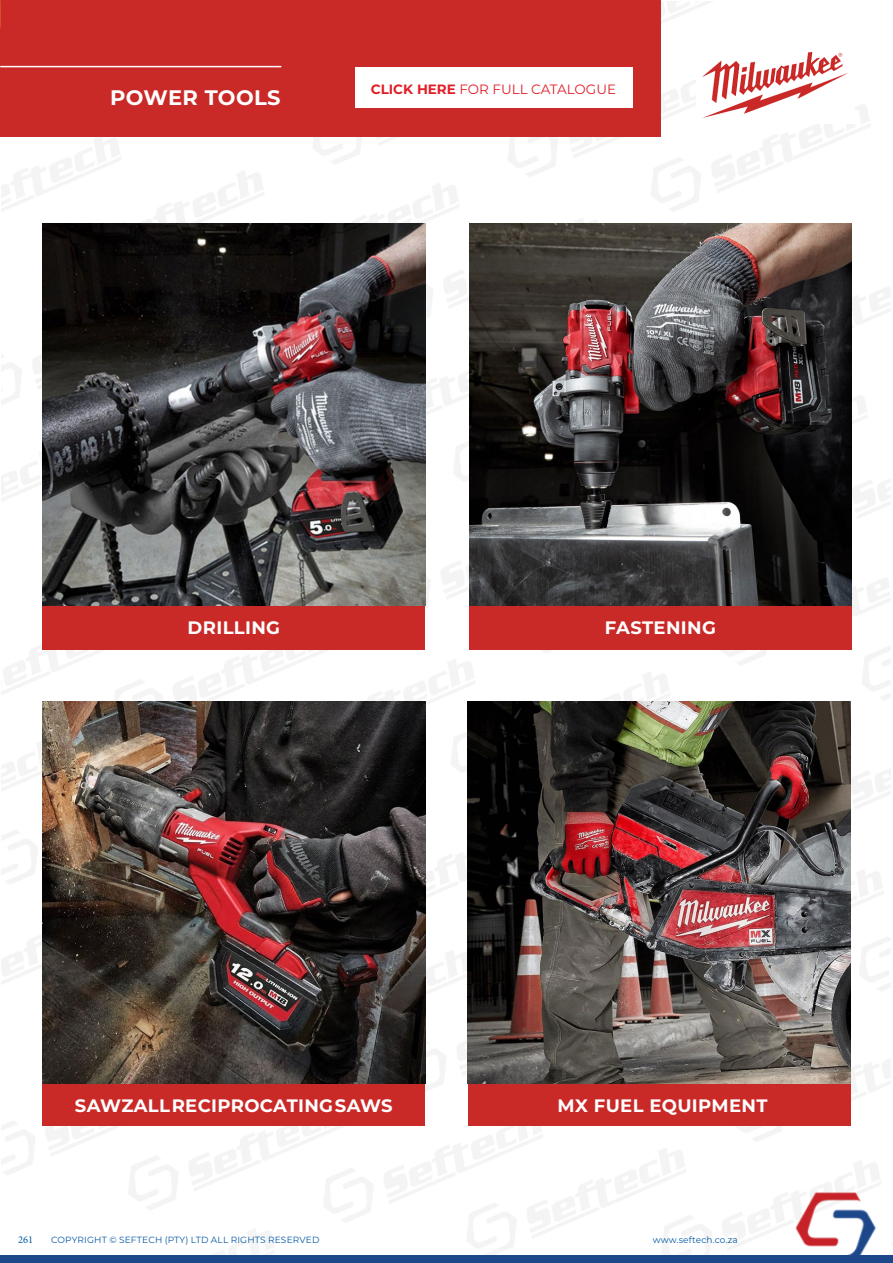
<style>
.page{position:relative;width:893px;height:1263px;background:#fff}
.page>*{position:absolute;margin:0;border:0;box-sizing:border-box;transform-origin:0 0}
.t1{font:700 21px "Montserrat";letter-spacing:.02em;color:#fff}
.t2{font:700 18px "Montserrat";letter-spacing:.02em;color:#fff}
.t3{font:13.5px "Montserrat";color:#e11e28}
.t4{font:10.5px "Minion Pro";color:#0057a5}
.t5{font:9px "Montserrat";letter-spacing:.02em;color:#0057a5}
.s1{font-weight:700}
</style>
<div class="page">
<img style="left:1px;top:0;width:890px;height:1173px">
<img style="left:0;top:1173px;width:893px;height:90px">
<div style="left:43px;top:1067px;width:382px;height:59px;background:#c92a28"></div>
<div style="left:468px;top:1067px;width:382px;height:59px;background:#c92a28"></div>
<div style="left:469px;top:591px;width:383px;height:59px;background:#c92a28"></div>
<div style="left:43px;top:591px;width:382px;height:59px;background:#c92a28"></div>
<div style="left:0;top:0;width:660px;height:137px;background:#c92a28"></div>
<hr style="left:1px;top:66px;width:280px;height:1px;background:#fff">
<img style="left:469px;top:223px;width:383px;height:383px">
<img style="left:43px;top:223px;width:382px;height:383px">
<img style="left:468px;top:701px;width:382px;height:383px">
<img style="left:697px;top:47px;width:157px;height:76px">
<img style="left:43px;top:701px;width:382px;height:383px">
<div style="left:356px;top:67px;width:277px;height:41px;background:#fff"></div>
<h1 class="t1" style="left:110px;top:83px;width:172px">POWER TOOLS</h1>
<h3 class="t3" style="left:371px;top:80px;width:247px"><span class="s1">CLICK HERE</span> FOR FULL CATALOGUE</h3>
<h2 class="t2" style="left:188px;top:615px;width:94px">DRILLING</h2>
<h2 class="t2" style="left:605px;top:615px;width:113px">FASTENING</h2>
<h2 class="t2" style="left:75px;top:1093px;width:319px">SAWZALL RECIPROCATING SAWS</h2>
<h2 class="t2" style="left:558px;top:1093px;width:211px">MX FUEL EQUIPMENT</h2>
<p class="t4" style="left:18px;top:1233px;width:17px">261</p>
<p class="t5" style="left:51px;top:1234px;width:270px">COPYRIGHT © SEFTECH (PTY) LTD ALL RIGHTS RESERVED</p>
<p class="t5" style="left:653px;top:1234px;width:87px">www.seftech.co.za</p>
</div>
